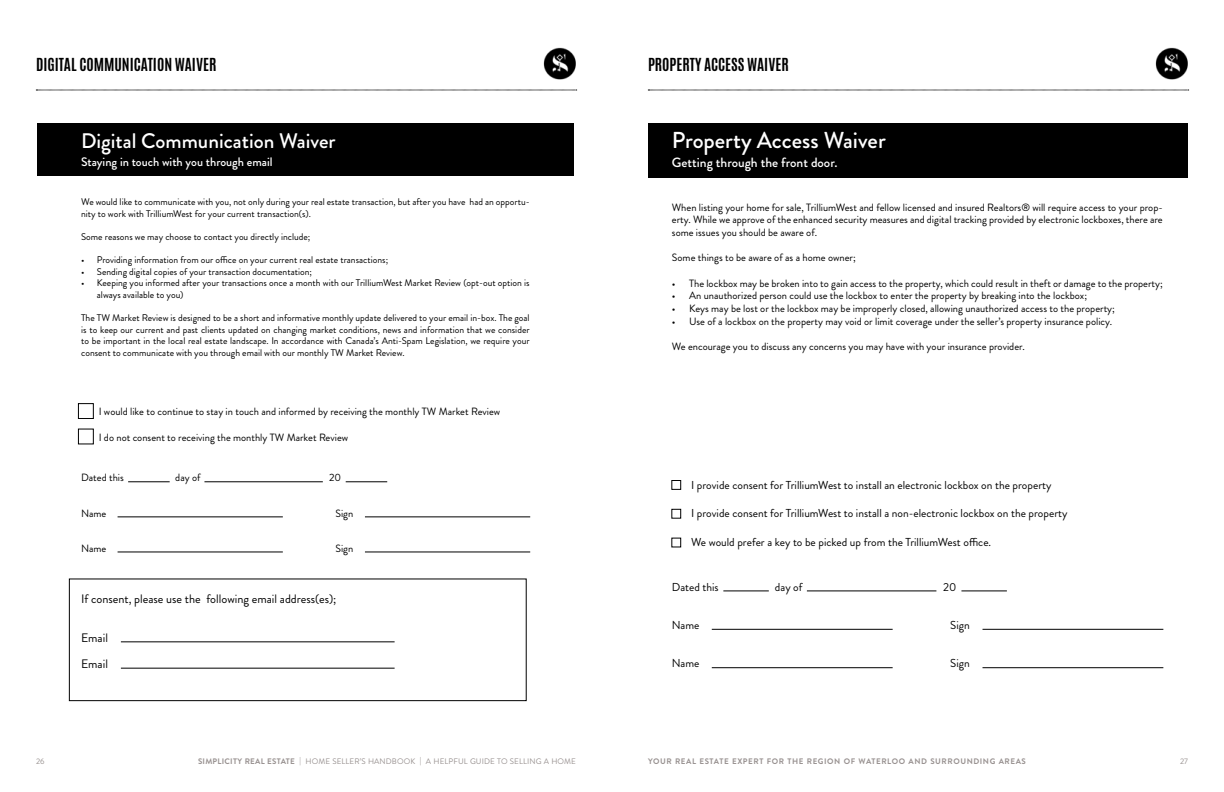
<style>
.page{position:relative;width:1224px;height:792px;background:#fff}
.page>*{position:absolute;margin:0;border:0;box-sizing:border-box;transform-origin:0 0}
.t1{font:500 23px "Brandon Grotesque";color:#fff}
.t2{font:500 21.1px "Brandon Grotesque";color:#fff}
.t3{font:700 15px "Antonio";color:#000}
.t4{font:500 13.4px "Brandon Grotesque";color:#fff}
.t5{font:12.3px/26.3px "Brandon Grotesque";color:#000}
.t6{font:500 12.3px "Brandon Grotesque";color:#fff}
.t7{font:11.5px "Brandon Grotesque";color:#000}
.t8{font:10.6px/12.7px "Brandon Grotesque";color:#000;text-align:justify}
.t9{font:10.5px "Brandon Grotesque";color:#000}
.t10{font:9.6px/11.6px "Brandon Grotesque";color:#000}
.t11{font:8px "Brandon Grotesque";letter-spacing:.01em;color:#989190}
.t12{font:700 8px "Brandon Grotesque";letter-spacing:.07em;color:#989190}
.s1{font-weight:700}
</style>
<div class="page">
<svg style="left:36px;top:90px;width:541px;height:1px"></svg>
<svg style="left:648px;top:90px;width:541px;height:1px"></svg>
<img style="left:543px;top:47px;width:33px;height:33px">
<img style="left:1155px;top:47px;width:33px;height:33px">
<hr style="left:128px;top:482px;width:42px;height:1px;background:#000">
<hr style="left:204px;top:482px;width:119px;height:1px;background:#000">
<hr style="left:346px;top:482px;width:41px;height:1px;background:#000">
<hr style="left:118px;top:517px;width:165px;height:1px;background:#000">
<hr style="left:365px;top:517px;width:165px;height:1px;background:#000">
<hr style="left:118px;top:552px;width:165px;height:1px;background:#000">
<hr style="left:365px;top:552px;width:165px;height:1px;background:#000">
<div style="left:69px;top:579px;width:457px;height:122px;border:1px solid #000"></div>
<hr style="left:121px;top:642px;width:274px;height:1px;background:#000">
<hr style="left:121px;top:668px;width:274px;height:1px;background:#000">
<div style="left:38px;top:123px;width:536px;height:53px;background:#000"></div>
<div style="left:78px;top:403px;width:16px;height:16px;border:1px solid #000"></div>
<div style="left:78px;top:429px;width:16px;height:15px;border:1px solid #000"></div>
<div style="left:648px;top:124px;width:540px;height:54px;background:#000"></div>
<hr style="left:723px;top:591px;width:46px;height:1px;background:#000">
<hr style="left:807px;top:591px;width:129px;height:1px;background:#000">
<hr style="left:961px;top:591px;width:46px;height:1px;background:#000">
<hr style="left:712px;top:629px;width:181px;height:1px;background:#000">
<hr style="left:983px;top:629px;width:180px;height:1px;background:#000">
<hr style="left:712px;top:667px;width:181px;height:1px;background:#000">
<hr style="left:983px;top:667px;width:180px;height:1px;background:#000">
<div style="left:672px;top:509px;width:9px;height:9px;border:1px solid #000"></div>
<div style="left:672px;top:538px;width:9px;height:9px;border:1px solid #000"></div>
<div style="left:672px;top:480px;width:9px;height:10px;border:1px solid #000"></div>
<h3 class="t3" style="left:36px;top:53px;width:182px">DIGITAL COMMUNICATION WAIVER</h3>
<h2 class="t2" style="left:81px;top:126px;width:256px">Digital Communication Waiver</h2>
<p class="t6" style="left:81px;top:153px;width:193px">Staying in touch with you through email</p>
<p class="t10" style="left:81px;top:196px;width:450px">We would like to communicate with you, not only during your real estate transaction, but after you have had an opportu&shy;nity to work with TrilliumWest for your current transaction(s).</p>
<p class="t10" style="left:81px;top:231px;width:231px">Some reasons we may choose to contact you directly include;</p>
<p class="t10" style="left:81px;top:254px;width:309px">• Providing information from our office on your current real estate transactions;</p>
<p class="t10" style="left:81px;top:266px;width:232px">• Sending digital copies of your transaction documentation;</p>
<p class="t10" style="left:97px;top:277px;width:434px;text-indent:-16px">• Keeping you informed after your transactions once a month with our TrilliumWest Market Review (opt-out option is always available to you)</p>
<p class="t10" style="left:81px;top:312px;width:450px;text-align:justify">The TW Market Review is designed to be a short and informative monthly update delivered to your email in-box. The goal is to keep our current and past clients updated on changing market conditions, news and information that we consider to be important in the local real estate landscape. In accordance with Canada’s Anti-Spam Legislation, we require your consent to communicate with you through email with our monthly TW Market Review.</p>
<p class="t9" style="left:99px;top:404px;width:403px">I would like to continue to stay in touch and informed by receiving the monthly TW Market Review</p>
<p class="t9" style="left:99px;top:430px;width:251px">I do not consent to receiving the monthly TW Market Review</p>
<p class="t9" style="left:81px;top:471px;width:44px">Dated this</p>
<p class="t9" style="left:175px;top:471px;width:27px">day of</p>
<p class="t9" style="left:329px;top:471px;width:14px">20</p>
<p class="t9" style="left:81px;top:506px;width:27px">Name</p>
<p class="t9" style="left:336px;top:506px;width:19px">Sign</p>
<p class="t9" style="left:81px;top:541px;width:27px">Name</p>
<p class="t9" style="left:336px;top:541px;width:19px">Sign</p>
<p class="t5" style="left:81px;top:586px;width:257px">If consent, please use the following email address(es);</p>
<p class="t5" style="left:81px;top:625px;width:28px">Email<br>Email</p>
<h3 class="t3" style="left:648px;top:53px;width:142px">PROPERTY ACCESS WAIVER</h3>
<h1 class="t1" style="left:672px;top:124px;width:215px">Property Access Waiver</h1>
<h3 class="t4" style="left:672px;top:153px;width:167px">Getting through the front door.</h3>
<p class="t8" style="left:672px;top:201px;width:492px">When listing your home for sale, TrilliumWest and fellow licensed and insured Realtors® will require access to your prop&shy;erty. While we approve of the enhanced security measures and digital tracking provided by electronic lockboxes, there are some issues you should be aware of.</p>
<p class="t8" style="left:672px;top:252px;width:185px">Some things to be aware of as a home owner;</p>
<p class="t8" style="left:672px;top:277px;width:492px">• The lockbox may be broken into to gain access to the property, which could result in theft or damage to the property;</p>
<p class="t8" style="left:672px;top:290px;width:417px">• An unauthorized person could use the lockbox to enter the property by breaking into the lockbox;</p>
<p class="t8" style="left:672px;top:302px;width:445px">• Keys may be lost or the lockbox may be improperly closed, allowing unauthorized access to the property;</p>
<p class="t8" style="left:672px;top:315px;width:442px">• Use of a lockbox on the property may void or limit coverage under the seller’s property insurance policy.</p>
<p class="t8" style="left:672px;top:340px;width:354px">We encourage you to discuss any concerns you may have with your insurance provider.</p>
<p class="t7" style="left:691px;top:477px;width:362px">I provide consent for TrilliumWest to install an electronic lockbox on the property</p>
<p class="t7" style="left:691px;top:506px;width:378px">I provide consent for TrilliumWest to install a non-electronic lockbox on the property</p>
<p class="t7" style="left:691px;top:534px;width:302px">We would prefer a key to be picked up from the TrilliumWest office.</p>
<p class="t7" style="left:672px;top:579px;width:48px">Dated this</p>
<p class="t7" style="left:775px;top:579px;width:29px">day of</p>
<p class="t7" style="left:943px;top:579px;width:15px">20</p>
<p class="t7" style="left:672px;top:617px;width:29px">Name</p>
<p class="t7" style="left:950px;top:617px;width:21px">Sign</p>
<p class="t7" style="left:672px;top:656px;width:29px">Name</p>
<p class="t7" style="left:950px;top:656px;width:21px">Sign</p>
<p class="t11" style="left:36px;top:756px;width:10px">26</p>
<p class="t11" style="left:198px;top:756px;width:379px"><span class="s1">SIMPLICITY REAL ESTATE</span> | HOME SELLER’S HANDBOOK | A HELPFUL GUIDE TO SELLING A HOME</p>
<p class="t12" style="left:648px;top:756px;width:379px">YOUR REAL ESTATE EXPERT FOR THE REGION OF WATERLOO AND SURROUNDING AREAS</p>
<p class="t11" style="left:1180px;top:756px;width:9px">27</p>
</div>
